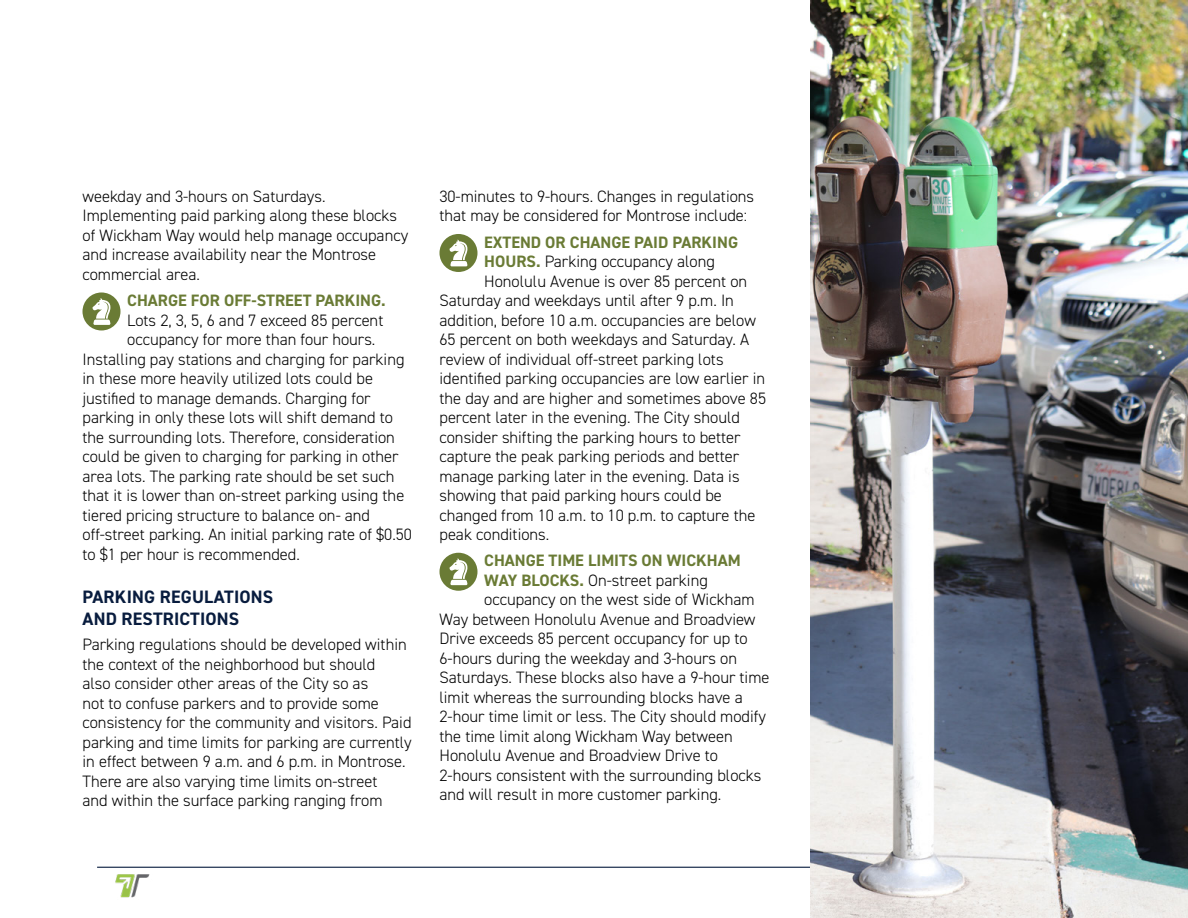
<style>
.page{position:relative;width:1188px;height:918px;background:#fff}
.page>*{position:absolute;margin:0;border:0;box-sizing:border-box;transform-origin:0 0}
.t1{font:700 18px/21.6px "DIN2014";letter-spacing:.01em;color:#081c3e}
.t2{font:300 16.5px/19.5px "DIN2014";color:#000}
.t3{font:700 16.5px "DIN2014";color:#6a7b35}
.s1{font-weight:700;color:#6a7b35}
</style>
<div class="page">
<hr style="left:97px;top:867px;width:1010px;height:1px;background:#081c3e">
<img style="left:115px;top:874px;width:35px;height:24px">
<div style="left:82px;top:292px;width:38px;height:38px;background:#6a7b35;border-radius:50%"></div>
<svg style="left:92px;top:298px;width:19px;height:27px"></svg>
<div style="left:439px;top:234px;width:38px;height:38px;background:#6a7b35;border-radius:50%"></div>
<svg style="left:449px;top:240px;width:19px;height:26px"></svg>
<div style="left:439px;top:553px;width:38px;height:38px;background:#6a7b35;border-radius:50%"></div>
<svg style="left:449px;top:558px;width:19px;height:27px"></svg>
<img style="left:810px;top:0;width:378px;height:918px">
<p class="t2" style="left:82px;top:186px;width:327px">weekday and 3-hours on Saturdays.<br>Implementing paid parking along these blocks of Wickham Way would help manage occupancy and increase availability near the Montrose commercial area.</p>
<p class="t3" style="left:127px;top:289px;width:260px">CHARGE FOR OFF-STREET PARKING.</p>
<p class="t2" style="left:127px;top:310px;width:258px">Lots 2, 3, 5, 6 and 7 exceed 85 percent</p>
<p class="t2" style="left:82px;top:330px;width:331px;text-indent:45px">occupancy for more than four hours.<br>Installing pay stations and charging for parking in these more heavily utilized lots could be justifed to manage demands. Charging for parking in only these lots will shift demand to the surrounding lots. Therefore, consideration could be given to charging for parking in other area lots. The parking rate should be set such that it is lower than on-street parking using the tiered pricing structure to balance on- and off-street parking. An initial parking rate of $0.50 to $1 per hour is recommended.</p>
<p class="t1" style="left:83px;top:586px;width:192px">PARKING REGULATIONS<br>AND RESTRICTIONS</p>
<p class="t2" style="left:82px;top:635px;width:331px">Parking regulations should be developed within the context of the neighborhood but should<br>also consider other areas of the City so as<br>not to confuse parkers and to provide some consistency for the community and visitors. Paid parking and time limits for parking are currently in effect between 9 a.m. and 6 p.m. in Montrose.<br>There are also varying time limits on-street<br>and within the surface parking ranging from</p>
<p class="t2" style="left:439px;top:187px;width:316px">30-minutes to 9-hours. Changes in regulations that may be considered for Montrose include:</p>
<p class="t3" style="left:484px;top:231px;width:255px">EXTEND OR CHANGE PAID PARKING</p>
<p class="t2" style="left:484px;top:252px;width:232px"><span class="s1">HOURS.</span> Parking occupancy along</p>
<p class="t2" style="left:439px;top:271px;width:328px;text-indent:45px">Honolulu Avenue is over 85 percent on Saturday and weekdays until after 9 p.m. In addition, before 10 a.m. occupancies are below 65 percent on both weekdays and Saturday. A review of individual off-street parking lots identifed parking occupancies are low earlier in the day and are higher and sometimes above 85 percent later in the evening. The City should consider shifting the parking hours to better capture the peak parking periods and better manage parking later in the evening. Data is showing that paid parking hours could be changed from 10 a.m. to 10 p.m. to capture the peak conditions.</p>
<p class="t3" style="left:484px;top:550px;width:258px">CHANGE TIME LIMITS ON WICKHAM</p>
<p class="t2" style="left:484px;top:570px;width:225px"><span class="s1">WAY BLOCKS.</span> On-street parking</p>
<p class="t2" style="left:439px;top:590px;width:332px;text-indent:45px">occupancy on the west side of Wickham Way between Honolulu Avenue and Broadview Drive exceeds 85 percent occupancy for up to 6-hours during the weekday and 3-hours on Saturdays. These blocks also have a 9-hour time limit whereas the surrounding blocks have a 2-hour time limit or less. The City should modify the time limit along Wickham Way between Honolulu Avenue and Broadview Drive to 2-hours consistent with the surrounding blocks and will result in more customer parking.</p>
</div>
